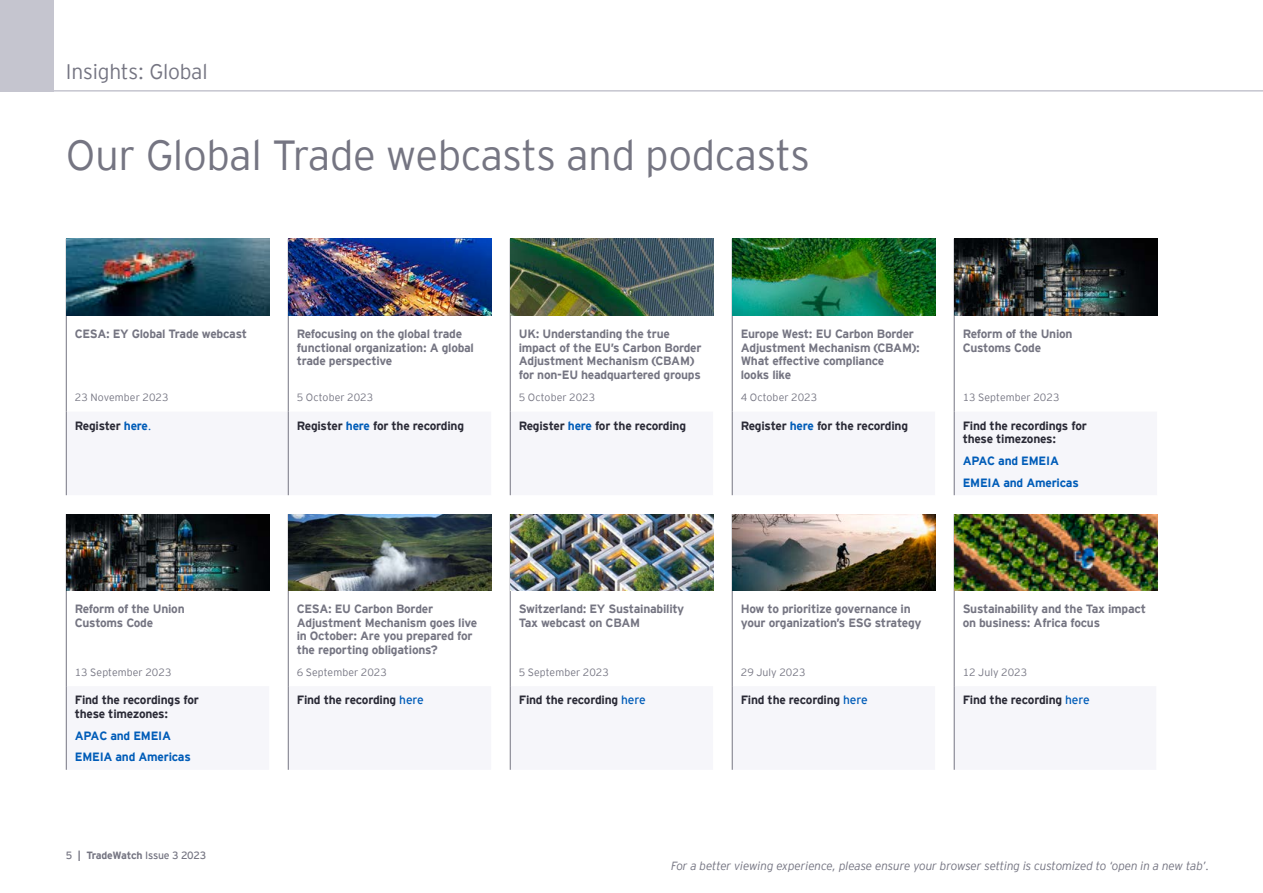
<style>
.page{position:relative;width:1263px;height:893px;background:#fff}
.page>*{position:absolute;margin:0;border:0;box-sizing:border-box;transform-origin:0 0}
.t1{font:300 42px "EY Interstate";letter-spacing:-.01em;color:#757582}
.t2{font:300 21px "EY Interstate";letter-spacing:-.01em;color:#757582}
.t3{font:700 12px/13.5px "EY Interstate";letter-spacing:-.02em;color:#757582}
.t4{font:700 12px/13.5px "EY Interstate";letter-spacing:-.02em;color:#2a2a36}
.t5{font:700 12px/21.8px "EY Interstate";letter-spacing:-.02em;color:#005cb8}
.t6{font:italic 300 11.85px "EY Interstate";letter-spacing:-.01em;color:#757582}
.t7{font:300 10.5px "EY Interstate";letter-spacing:.01em;color:#757582}
.t8{font:10.5px "EY Interstate";letter-spacing:-.02em;color:#757582}
.s1{color:#005cb8}
.s2{font-weight:300;color:#005cb8}
.s3{font-weight:400;color:#005cb8}
.s4{font-weight:700}
</style>
<div class="page">
<hr style="left:0;top:90px;width:1263px;height:2px;background:#c5c5cf">
<div style="left:0;top:0;width:54px;height:92px;background:#c5c5cf"></div>
<svg style="left:935px;top:239px;width:19px;height:173px"></svg>
<hr style="left:66px;top:239px;width:1px;height:77px;background:#757582">
<hr style="left:288px;top:239px;width:1px;height:77px;background:#757582">
<hr style="left:66px;top:316px;width:1px;height:96px;background:#757582">
<hr style="left:288px;top:316px;width:1px;height:96px;background:#757582">
<hr style="left:510px;top:239px;width:1px;height:77px;background:#757582">
<hr style="left:732px;top:239px;width:1px;height:77px;background:#757582">
<hr style="left:954px;top:239px;width:1px;height:77px;background:#757582">
<hr style="left:510px;top:316px;width:1px;height:96px;background:#757582">
<hr style="left:732px;top:316px;width:1px;height:96px;background:#757582">
<hr style="left:954px;top:316px;width:1px;height:96px;background:#757582">
<hr style="left:66px;top:412px;width:1px;height:83px;background:#757582">
<hr style="left:288px;top:412px;width:1px;height:83px;background:#757582">
<hr style="left:510px;top:412px;width:1px;height:83px;background:#757582">
<hr style="left:732px;top:412px;width:1px;height:83px;background:#757582">
<hr style="left:954px;top:412px;width:1px;height:83px;background:#757582">
<img style="left:67px;top:239px;width:202px;height:76px">
<img style="left:289px;top:239px;width:202px;height:76px">
<img style="left:511px;top:239px;width:202px;height:76px">
<img style="left:733px;top:239px;width:202px;height:76px">
<img style="left:954px;top:239px;width:203px;height:76px">
<hr style="left:288px;top:514px;width:1px;height:77px;background:#757582">
<hr style="left:288px;top:591px;width:1px;height:95px;background:#757582">
<hr style="left:510px;top:514px;width:1px;height:77px;background:#757582">
<hr style="left:66px;top:514px;width:1px;height:77px;background:#757582">
<hr style="left:732px;top:514px;width:1px;height:77px;background:#757582">
<hr style="left:66px;top:591px;width:1px;height:95px;background:#757582">
<hr style="left:510px;top:591px;width:1px;height:95px;background:#757582">
<hr style="left:732px;top:591px;width:1px;height:95px;background:#757582">
<hr style="left:954px;top:591px;width:1px;height:95px;background:#757582">
<hr style="left:66px;top:686px;width:1px;height:84px;background:#757582">
<hr style="left:288px;top:686px;width:1px;height:84px;background:#757582">
<hr style="left:510px;top:686px;width:1px;height:84px;background:#757582">
<hr style="left:732px;top:686px;width:1px;height:84px;background:#757582">
<hr style="left:954px;top:686px;width:1px;height:84px;background:#757582">
<img style="left:67px;top:514px;width:202px;height:77px">
<img style="left:289px;top:514px;width:202px;height:77px">
<img style="left:511px;top:514px;width:202px;height:77px">
<img style="left:733px;top:514px;width:202px;height:77px">
<img style="left:954px;top:514px;width:203px;height:77px">
<h2 class="t2" style="left:66px;top:57px;width:143px">Insights: Global</h2>
<h1 class="t1" style="left:66px;top:125px;width:745px">Our Global Trade webcasts and podcasts</h1>
<p class="t3" style="left:75px;top:327px;width:174px">CESA: EY Global Trade webcast</p>
<p class="t7" style="left:75px;top:390px;width:95px">23 November 2023</p>
<p class="t3" style="left:297px;top:327px;width:179px">Refocusing on the global trade functional organization: A global trade perspective</p>
<p class="t7" style="left:297px;top:390px;width:78px">5 October 2023</p>
<p class="t3" style="left:519px;top:327px;width:184px">UK: Understanding the true impact of the EU’s Carbon Border<br>Adjustment Mechanism (CBAM) for non-EU headquartered groups</p>
<p class="t7" style="left:519px;top:390px;width:78px">5 October 2023</p>
<p class="t3" style="left:741px;top:327px;width:180px">Europe West: EU Carbon Border<br>Adjustment Mechanism (CBAM):<br>What effective compliance<br>looks like</p>
<p class="t7" style="left:741px;top:390px;width:78px">4 October 2023</p>
<p class="t3" style="left:963px;top:327px;width:111px">Reform of the Union<br>Customs Code</p>
<p class="t7" style="left:963px;top:390px;width:98px">13 September 2023</p>
<p class="t4" style="left:75px;top:418px;width:78px">Register <span class="s1">here</span><span class="s2">.</span></p>
<p class="t4" style="left:297px;top:418px;width:169px">Register <span class="s1">here</span> for the recording</p>
<p class="t4" style="left:519px;top:418px;width:169px">Register <span class="s1">here</span> for the recording</p>
<p class="t4" style="left:741px;top:418px;width:169px">Register <span class="s1">here</span> for the recording</p>
<p class="t4" style="left:963px;top:418px;width:126px">Find the recordings for these timezones:</p>
<p class="t5" style="left:963px;top:449px;width:118px">APAC and EMEIA<br>EMEIA and Americas</p>
<p class="t3" style="left:75px;top:601px;width:111px">Reform of the Union<br>Customs Code</p>
<p class="t7" style="left:75px;top:664px;width:98px">13 September 2023</p>
<p class="t3" style="left:297px;top:601px;width:182px">CESA: EU Carbon Border<br>Adjustment Mechanism goes live in October: Are you prepared for the reporting obligations?</p>
<p class="t7" style="left:297px;top:664px;width:92px">6 September 2023</p>
<p class="t3" style="left:519px;top:601px;width:167px">Switzerland: EY Sustainability<br>Tax webcast on CBAM</p>
<p class="t7" style="left:519px;top:664px;width:92px">5 September 2023</p>
<p class="t3" style="left:741px;top:601px;width:182px">How to prioritize governance in your organization’s ESG strategy</p>
<p class="t7" style="left:741px;top:664px;width:66px">29 July 2023</p>
<p class="t3" style="left:963px;top:601px;width:185px">Sustainability and the Tax impact on business: Africa focus</p>
<p class="t7" style="left:963px;top:664px;width:66px">12 July 2023</p>
<p class="t4" style="left:75px;top:692px;width:126px">Find the recordings for these timezones:</p>
<p class="t5" style="left:75px;top:724px;width:118px">APAC and EMEIA<br>EMEIA and Americas</p>
<p class="t4" style="left:297px;top:692px;width:128px">Find the recording <span class="s3">here</span></p>
<p class="t4" style="left:519px;top:692px;width:128px">Find the recording <span class="s3">here</span></p>
<p class="t4" style="left:741px;top:692px;width:128px">Find the recording <span class="s3">here</span></p>
<p class="t4" style="left:963px;top:692px;width:128px">Find the recording <span class="s3">here</span></p>
<p class="t8" style="left:66px;top:848px;width:142px">5 <span class="s4">| TradeWatch</span> Issue 3 2023</p>
<p class="t6" style="left:671px;top:857px;width:540px">For a better viewing experience, please ensure your browser setting is customized to ‘open in a new tab’.</p>
</div>
